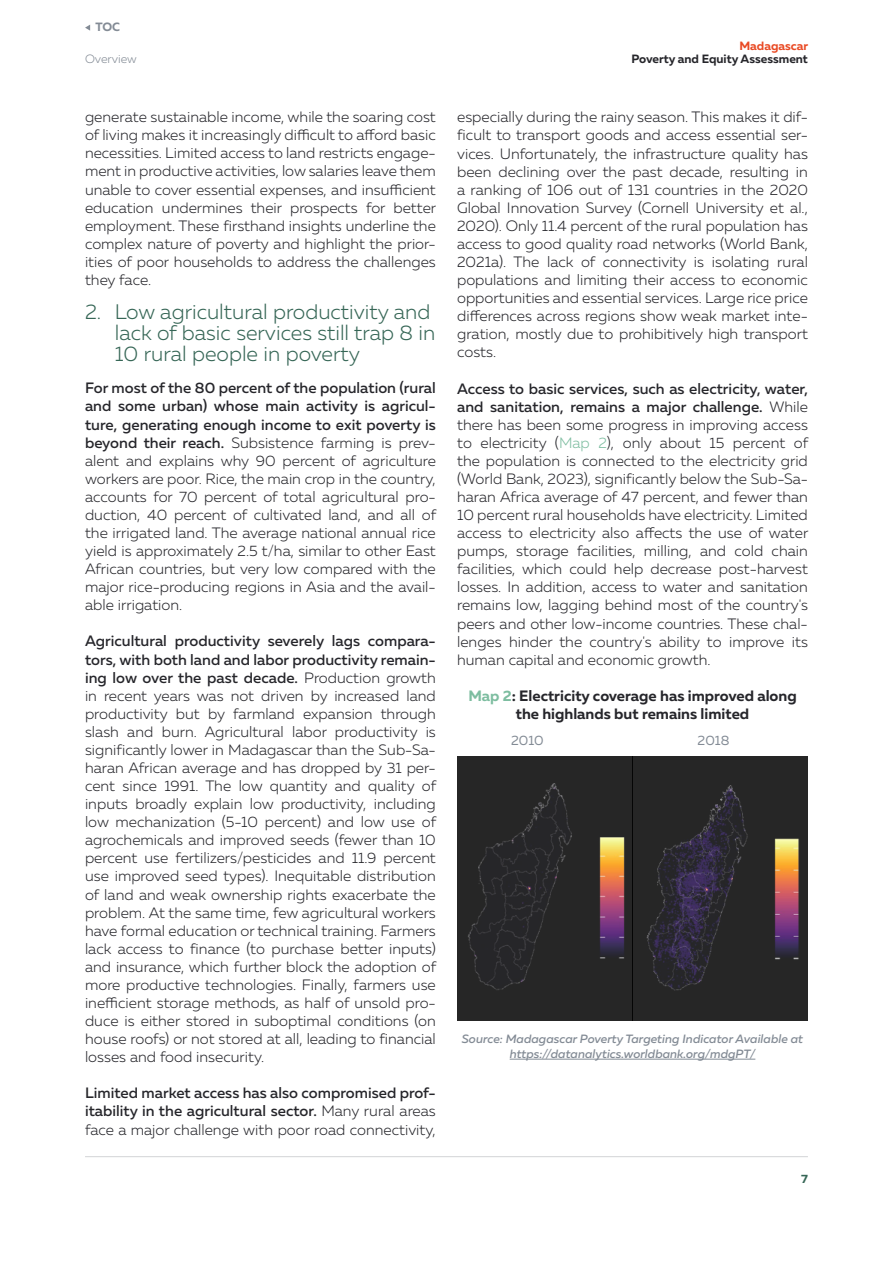
<style>
.page{position:relative;width:893px;height:1263px;background:#fff}
.page>*{position:absolute;margin:0;border:0;box-sizing:border-box;transform-origin:0 0}
.t1{font:300 21px/21px "Muller";color:#366656}
.t2{font:300 15px/18.1px "Muller";color:#26262b;text-align:justify}
.t3{font:500 15px/18.1px "Muller";color:#26262b;text-align:justify}
.t4{font:700 15px/18px "Muller";color:#26262b;text-align:center}
.t5{font:13.5px "Muller";color:#838b95}
.t6{font:italic 500 12px/14.4px "Muller";color:#838b95;text-align:center}
.t7{font:700 12px "Muller";color:#26262b}
.t8{font:700 12px "Muller";color:#e94a24}
.t9{font:300 12px "Muller";color:#838b95}
.t10{font:700 12px "Muller";color:#838b95}
.t11{font:700 12px "Muller";color:#366656}
.s1{font-weight:500}
.s2{font-weight:300}
.s3{color:#7dbda0}
</style>
<div class="page">
<hr style="left:85px;top:1156px;width:723px;height:1px;background:#d2d4d6">
<svg style="left:85px;top:25px;width:5px;height:6px"></svg>
<hr style="left:510px;top:1059px;width:245px;height:1px;background:#838b95">
<img style="left:457px;top:757px;width:351px;height:263px">
<p class="t10" style="left:95px;top:19px;width:26px">TOC</p>
<p class="t9" style="left:85px;top:51px;width:53px">Overview</p>
<p class="t2" style="left:85px;top:108px;width:353px">generate sustainable income, while the soaring cost of living makes it increasingly difficult to afford basic necessities. Limited access to land restricts engage&shy;ment in productive activities, low salaries leave them unable to cover essential expenses, and insufficient education undermines their prospects for better employment. These firsthand insights underline the complex nature of poverty and highlight the prior&shy;ities of poor households to address the challenges they face.</p>
<h1 class="t1" style="left:115px;top:301px;width:322px;text-indent:-30px">2. Low agricultural productivity and lack of basic services still trap 8 in<br>10 rural people in poverty</h1>
<p class="t2" style="left:85px;top:379px;width:353px"><span class="s1">For most of the 80 percent of the population (rural and some urban) whose main activity is agricul&shy;ture, generating enough income to exit poverty is beyond their reach.</span> Subsistence farming is prev&shy;alent and explains why 90 percent of agriculture workers are poor. Rice, the main crop in the country, accounts for 70 percent of total agricultural pro&shy;duction, 40 percent of cultivated land, and all of the irrigated land. The average national annual rice yield is approximately 2.5 t/ha, similar to other East African countries, but very low compared with the major rice-producing regions in Asia and the avail&shy;able irrigation.</p>
<p class="t2" style="left:85px;top:632px;width:353px"><span class="s1">Agricultural productivity severely lags compara&shy;tors, with both land and labor productivity remain&shy;ing low over the past decade.</span> Production growth in recent years was not driven by increased land productivity but by farmland expansion through slash and burn. Agricultural labor productivity is significantly lower in Madagascar than the Sub-Sa&shy;haran African average and has dropped by 31 per&shy;cent since 1991. The low quantity and quality of inputs broadly explain low productivity, including low mechanization (5-10 percent) and low use of agrochemicals and improved seeds (fewer than 10 percent use fertilizers/pesticides and 11.9 percent use improved seed types). Inequitable distribution of land and weak ownership rights exacerbate the problem. At the same time, few agricultural workers have formal education or technical training. Farmers lack access to finance (to purchase better inputs) and insurance, which further block the adoption of more productive technologies. Finally, farmers use inefficient storage methods, as half of unsold pro&shy;duce is either stored in suboptimal conditions (on house roofs) or not stored at all, leading to financial losses and food insecurity.</p>
<p class="t3" style="left:85px;top:1084px;width:352px">Limited market access has also compromised prof&shy;itability in the agricultural sector. <span class="s2">Many rural areas face a major challenge with poor road connectivity,</span></p>
<p class="t8" style="left:739px;top:38px;width:70px">Madagascar</p>
<p class="t7" style="left:631px;top:52px;width:178px">Poverty and Equity Assessment</p>
<p class="t2" style="left:457px;top:108px;width:352px">especially during the rainy season. This makes it dif&shy;ficult to transport goods and access essential ser&shy;vices. Unfortunately, the infrastructure quality has been declining over the past decade, resulting in a ranking of 106 out of 131 countries in the 2020<br>Global Innovation Survey (Cornell University et al., 2020). Only 11.4 percent of the rural population has access to good quality road networks (World Bank, 2021a). The lack of connectivity is isolating rural populations and limiting their access to economic opportunities and essential services. Large rice price differences across regions show weak market inte&shy;gration, mostly due to prohibitively high transport costs.</p>
<p class="t2" style="left:457px;top:379px;width:353px"><span class="s1">Access to basic services, such as electricity, water, and sanitation, remains a major challenge.</span> While there has been some progress in improving access to electricity (<span class="s3">Map 2</span>), only about 15 percent of the population is connected to the electricity grid (World Bank, 2023), significantly below the Sub-Sa&shy;haran Africa average of 47 percent, and fewer than 10 percent rural households have electricity. Limited access to electricity also affects the use of water pumps, storage facilities, milling, and cold chain facilities, which could help decrease post-harvest losses. In addition, access to water and sanitation remains low, lagging behind most of the country's peers and other low-income countries. These chal&shy;lenges hinder the country's ability to improve its human capital and economic growth.</p>
<p class="t4" style="left:468px;top:686px;width:330px"><span class="s3">Map 2</span>: Electricity coverage has improved along the highlands but remains limited</p>
<p class="t5" style="left:511px;top:732px;width:34px">2010</p>
<p class="t5" style="left:698px;top:732px;width:33px">2018</p>
<p class="t6" style="left:462px;top:1032px;width:343px">Source: Madagascar Poverty Targeting Indicator Available at https://datanalytics.worldbank.org/mdgPT/</p>
<p class="t11" style="left:801px;top:1171px;width:8px">7</p>
</div>
